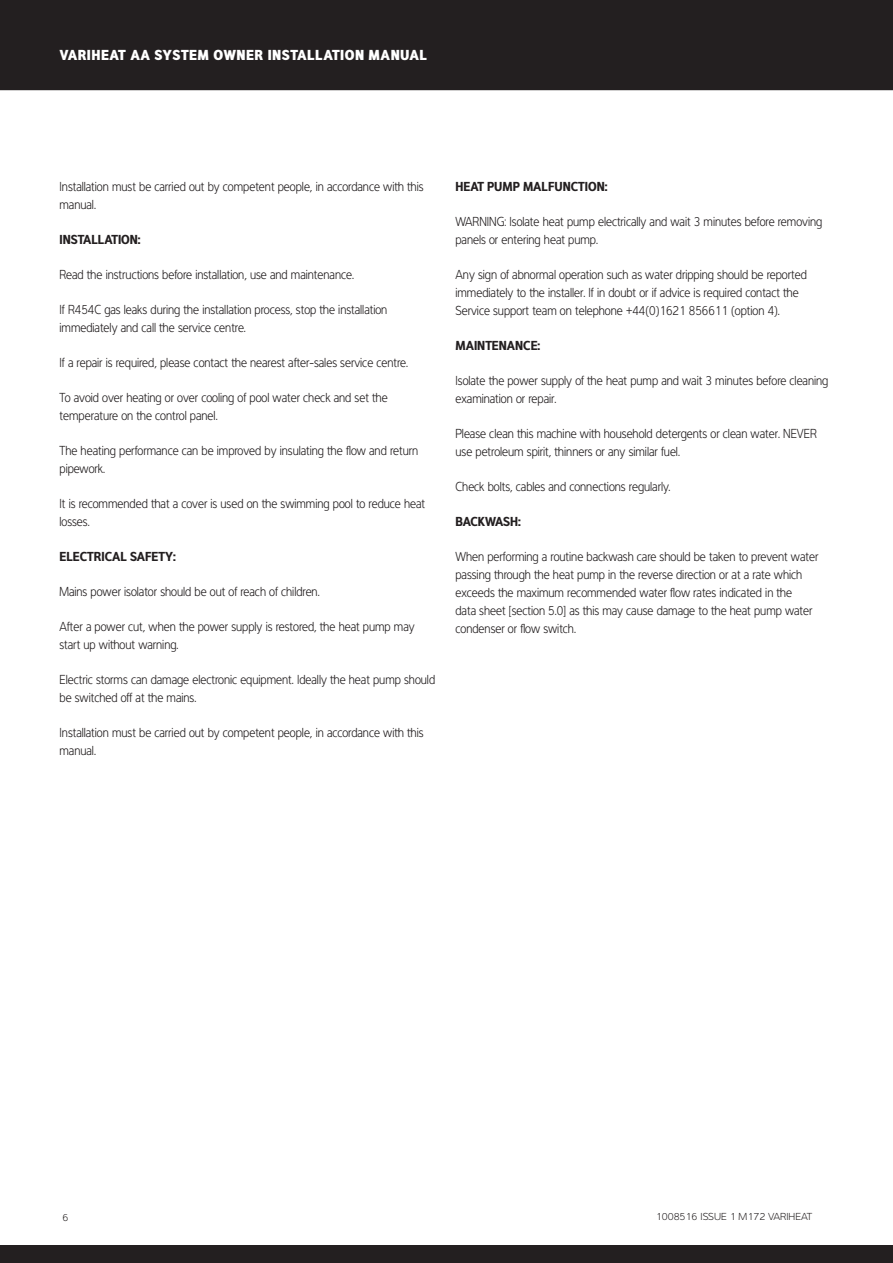
<style>
.page{position:relative;width:893px;height:1263px;background:#fff}
.page>*{position:absolute;margin:0;border:0;box-sizing:border-box;transform-origin:0 0}
.t1{font:15px "Interval Pro Black Cond";letter-spacing:.03em;color:#fff}
.Body_Text{font:13.5px/18px "Interval Pro Light Cond";color:#231f20}
.Body_Text_bold{font:13.5px "Interval Pro Bold Cond";color:#231f20}
.t2{font:300 10.5px "Interval Pro";color:#231f20}
</style>
<div class="page">
<div style="left:0;top:0;width:893px;height:90px;background:#231f20"></div>
<div style="left:0;top:1245px;width:893px;height:18px;background:#231f20"></div>
<p class="t1" style="left:60px;top:44px;width:369px">VARIHEAT AA SYSTEM OWNER INSTALLATION MANUAL</p>
<p class="Body_Text" style="left:60px;top:176px;width:366px">Installation must be carried out by competent people, in accordance with this manual.</p>
<p class="Body_Text_bold" style="left:60px;top:228px;width:83px">INSTALLATION:</p>
<p class="Body_Text" style="left:60px;top:264px;width:296px">Read the instructions before installation, use and maintenance.</p>
<p class="Body_Text" style="left:60px;top:299px;width:329px">If R454C gas leaks during the installation process, stop the installation immediately and call the service centre.</p>
<p class="Body_Text" style="left:60px;top:352px;width:350px">If a repair is required, please contact the nearest after-sales service centre.</p>
<p class="Body_Text" style="left:60px;top:387px;width:330px">To avoid over heating or over cooling of pool water check and set the temperature on the control panel.</p>
<p class="Body_Text" style="left:60px;top:440px;width:360px">The heating performance can be improved by insulating the flow and return pipework.</p>
<p class="Body_Text" style="left:60px;top:493px;width:367px">It is recommended that a cover is used on the swimming pool to reduce heat losses.</p>
<p class="Body_Text_bold" style="left:60px;top:545px;width:118px">ELECTRICAL SAFETY:</p>
<p class="Body_Text" style="left:60px;top:581px;width:262px">Mains power isolator should be out of reach of children.</p>
<p class="Body_Text" style="left:60px;top:616px;width:357px">After a power cut, when the power supply is restored, the heat pump may start up without warning.</p>
<p class="Body_Text" style="left:60px;top:669px;width:377px">Electric storms can damage electronic equipment. Ideally the heat pump should be switched off at the mains.</p>
<p class="Body_Text" style="left:60px;top:722px;width:366px">Installation must be carried out by competent people, in accordance with this manual.</p>
<p class="Body_Text_bold" style="left:455px;top:175px;width:154px">HEAT PUMP MALFUNCTION:</p>
<p class="Body_Text" style="left:455px;top:211px;width:368px">WARNING: Isolate heat pump electrically and wait 3 minutes before removing panels or entering heat pump.</p>
<p class="Body_Text" style="left:455px;top:264px;width:353px">Any sign of abnormal operation such as water dripping should be reported immediately to the installer. If in doubt or if advice is required contact the<br>Service support team on telephone +44(0)1621 856611 (option 4).</p>
<p class="Body_Text_bold" style="left:455px;top:334px;width:86px">MAINTENANCE:</p>
<p class="Body_Text" style="left:455px;top:370px;width:374px">Isolate the power supply of the heat pump and wait 3 minutes before cleaning examination or repair.</p>
<p class="Body_Text" style="left:455px;top:423px;width:363px">Please clean this machine with household detergents or clean water. NEVER use petroleum spirit, thinners or any similar fuel.</p>
<p class="Body_Text" style="left:455px;top:476px;width:216px">Check bolts, cables and connections regularly.</p>
<p class="Body_Text_bold" style="left:455px;top:510px;width:67px">BACKWASH:</p>
<p class="Body_Text" style="left:455px;top:546px;width:364px">When performing a routine backwash care should be taken to prevent water passing through the heat pump in the reverse direction or at a rate which exceeds the maximum recommended water flow rates indicated in the<br>data sheet [section 5.0] as this may cause damage to the heat pump water condenser or flow switch.</p>
<p class="t2" style="left:62px;top:1209px;width:7px">6</p>
<p class="t2" style="left:656px;top:1209px;width:158px">1008516 ISSUE 1 M172 VARIHEAT</p>
</div>
